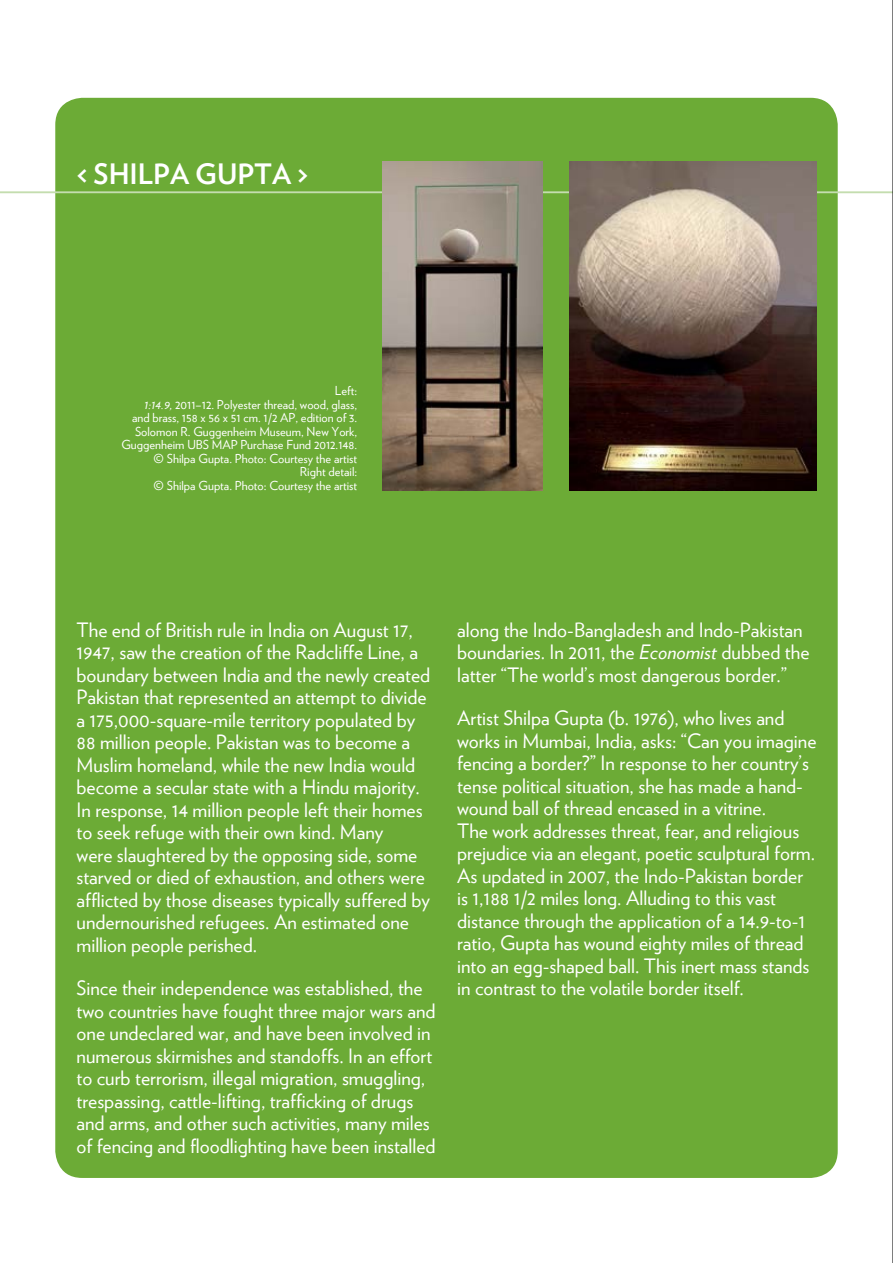
<style>
.page{position:relative;width:893px;height:1263px;background:#fff}
.page>*{position:absolute;margin:0;border:0;box-sizing:border-box;transform-origin:0 0}
.t1{font:700 28.05px "Verlag";color:#fff}
.t2{font:19.8px/22.5px "Verlag";color:#fff}
.t3{font:12.3px/13.5px "Verlag";color:#fff;text-align:right}
.s1{font-style:italic}
</style>
<div class="page">
<div style="left:55px;top:98px;width:783px;height:1080px;background:#6cab36;border-radius:27px"></div>
<hr style="left:0;top:191px;width:893px;height:2px;background:#c4ddaf">
<img style="left:382px;top:162px;width:161px;height:329px">
<img style="left:570px;top:162px;width:246px;height:329px">
<hr style="left:892px;top:0;width:1px;height:1263px;background:#000">
<h1 class="t1" style="left:77px;top:152px;width:234px">&lt; SHILPA GUPTA &gt;</h1>
<p class="t3" style="left:121px;top:383px;width:237px">Left:<br><span class="s1">1:14.9,</span> 2011–12. Polyester thread, wood, glass,<br>and brass, 158 x 56 x 51 cm. 1/2 AP, edition of 3.<br>Solomon R. Guggenheim Museum, New York, Guggenheim UBS MAP Purchase Fund 2012.148. © Shilpa Gupta. Photo: Courtesy the artist<br>Right detail:<br>© Shilpa Gupta. Photo: Courtesy the artist</p>
<p class="t2" style="left:77px;top:617px;width:355px">The end of British rule in India on August 17, 1947, saw the creation of the Radcliffe Line, a boundary between India and the newly created Pakistan that represented an attempt to divide a 175,000-square-mile territory populated by 88 million people. Pakistan was to become a Muslim homeland, while the new India would become a secular state with a Hindu majority.<br>In response, 14 million people left their homes to seek refuge with their own kind. Many<br>were slaughtered by the opposing side, some starved or died of exhaustion, and others were afflicted by those diseases typically suffered by undernourished refugees. An estimated one million people perished.</p>
<p class="t2" style="left:77px;top:976px;width:361px">Since their independence was established, the two countries have fought three major wars and one undeclared war, and have been involved in numerous skirmishes and standoffs. In an effort to curb terrorism, illegal migration, smuggling, trespassing, cattle-lifting, trafficking of drugs and arms, and other such activities, many miles of fencing and floodlighting have been installed</p>
<p class="t2" style="left:457px;top:617px;width:354px">along the Indo-Bangladesh and Indo-Pakistan boundaries. In 2011, the <span class="s1">Economist</span> dubbed the latter “The world’s most dangerous border.”</p>
<p class="t2" style="left:457px;top:706px;width:361px">Artist Shilpa Gupta (b. 1976), who lives and works in Mumbai, India, asks: “Can you imagine fencing a border?” In response to her country’s tense political situation, she has made a hand&shy;wound ball of thread encased in a vitrine.<br>The work addresses threat, fear, and religious prejudice via an elegant, poetic sculptural form.<br>As updated in 2007, the Indo-Pakistan border is 1,188 1/2 miles long. Alluding to this vast distance through the application of a 14.9-to-1 ratio, Gupta has wound eighty miles of thread into an egg-shaped ball. This inert mass stands in contrast to the volatile border itself.</p>
</div>
